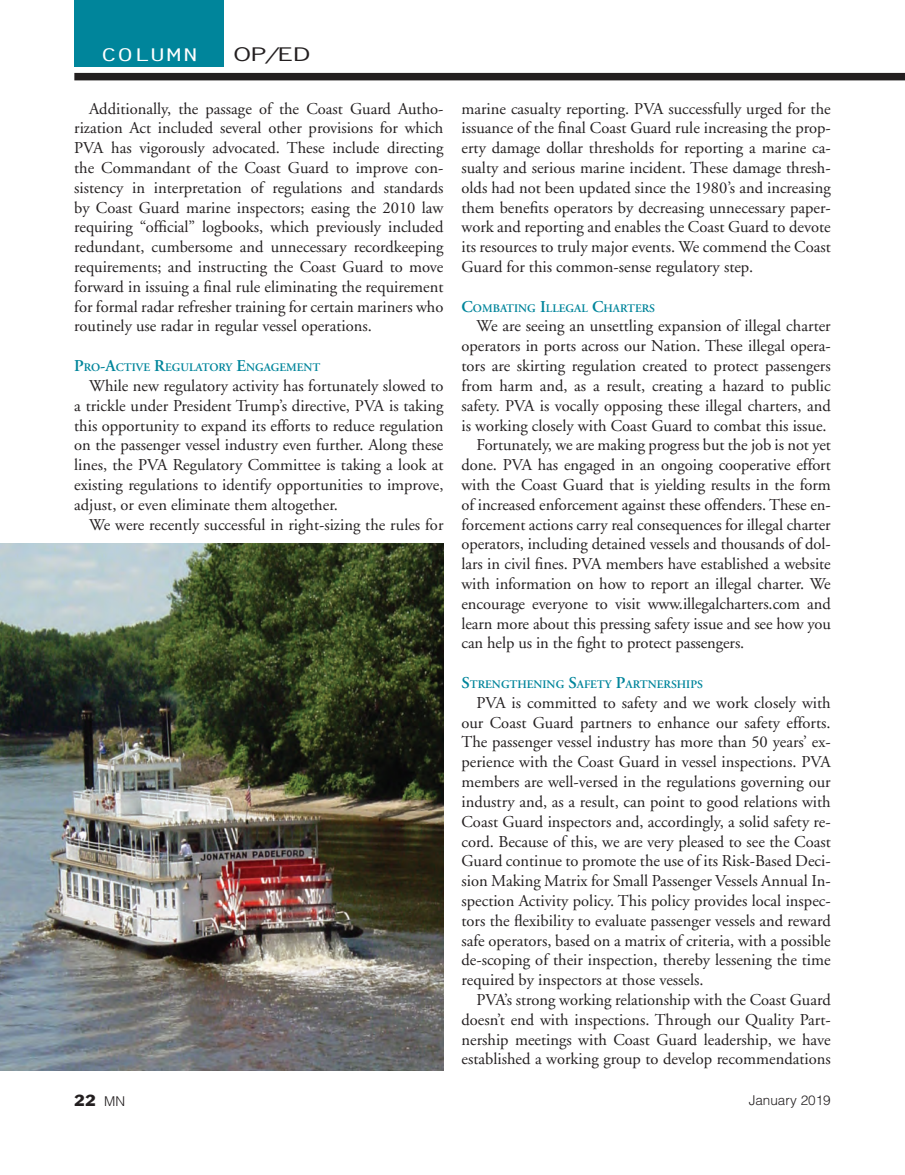
<style>
.page{position:relative;width:905px;height:1175px;background:#fff}
.page>*{position:absolute;margin:0;border:0;box-sizing:border-box;transform-origin:0 0}
.t1{font:700 17.55px "Letter Gothic Std";color:#fff;scale:1.54 1}
.t2{font:17.55px "News Gothic";color:#231f20;scale:1.54 1}
.t3{font:16.5px/19.8px "Adobe Garamond";color:#231f20;text-align:justify}
.t4{font:15px "Franklin Gothic";color:#231f20}
.t5{font:300 13.5px "Helvetica";color:#231f20}
.t6{font:600 11.55px "Adobe Garamond";color:#00859b}
.s1{font-size:16.5px}
.s2{font-family:"Helvetica";font-weight:300;font-size:13.5px}
</style>
<div class="page">
<div style="left:74px;top:0;width:150px;height:66px;background:#00859b"></div>
<div style="left:74px;top:73px;width:830px;height:7px;background:#231f20"></div>
<img style="left:0;top:543px;width:443px;height:527px">
<p class="t1" style="left:101px;top:45px;width:65px">COLUMN</p>
<p class="t2" style="left:233px;top:48px;width:51px">OP/ED</p>
<p class="t3" style="left:74px;top:100px;width:371px;text-indent:15px">Additionally, the passage of the Coast Guard Autho&shy;rization Act included several other provisions for which PVA has vigorously advocated. These include directing the Commandant of the Coast Guard to improve con&shy;sistency in interpretation of regulations and standards by Coast Guard marine inspectors; easing the 2010 law requiring “official” logbooks, which previously included redundant, cumbersome and unnecessary recordkeeping requirements; and instructing the Coast Guard to move forward in issuing a final rule eliminating the requirement for formal radar refresher training for certain mariners who routinely use radar in regular vessel operations.</p>
<p class="t6" style="left:74px;top:363px;width:248px"><span class="s1">P</span>RO<span class="s1">-A</span>CTIVE <span class="s1">R</span>EGULATORY <span class="s1">E</span>NGAGEMENT</p>
<p class="t3" style="left:89px;top:377px;width:356px">While new regulatory activity has fortunately slowed to</p>
<p class="t3" style="left:74px;top:397px;width:371px">a trickle under President Trump’s directive, PVA is taking</p>
<p class="t3" style="left:74px;top:417px;width:371px">this opportunity to expand its efforts to reduce regulation</p>
<p class="t3" style="left:74px;top:437px;width:371px">on the passenger vessel industry even further. Along these</p>
<p class="t3" style="left:74px;top:456px;width:371px">lines, the PVA Regulatory Committee is taking a look at</p>
<p class="t3" style="left:74px;top:476px;width:371px">existing regulations to identify opportunities to improve,</p>
<p class="t3" style="left:74px;top:496px;width:265px">adjust, or even eliminate them altogether.</p>
<p class="t3" style="left:89px;top:516px;width:356px">We were recently successful in right-sizing the rules for</p>
<p class="t3" style="left:461px;top:100px;width:371px">marine casualty reporting. PVA successfully urged for the issuance of the final Coast Guard rule increasing the prop&shy;erty damage dollar thresholds for reporting a marine ca&shy;sualty and serious marine incident. These damage thresh&shy;olds had not been updated since the 1980’s and increasing them benefits operators by decreasing unnecessary paper&shy;work and reporting and enables the Coast Guard to devote its resources to truly major events. We commend the Coast Guard for this common-sense regulatory step.</p>
<p class="t6" style="left:461px;top:303px;width:195px"><span class="s1">C</span>OMBATING <span class="s1">I</span>LLEGAL <span class="s1">C</span>HARTERS</p>
<p class="t3" style="left:476px;top:318px;width:356px">We are seeing an unsettling expansion of illegal charter</p>
<p class="t3" style="left:461px;top:338px;width:371px">operators in ports across our Nation. These illegal opera-</p>
<p class="t3" style="left:461px;top:357px;width:371px">tors are skirting regulation created to protect passengers</p>
<p class="t3" style="left:461px;top:377px;width:371px">from harm and, as a result, creating a hazard to public</p>
<p class="t3" style="left:461px;top:397px;width:371px">safety. PVA is vocally opposing these illegal charters, and</p>
<p class="t3" style="left:461px;top:417px;width:367px">is working closely with Coast Guard to combat this issue.</p>
<p class="t3" style="left:476px;top:437px;width:356px">Fortunately, we are making progress but the job is not yet</p>
<p class="t3" style="left:461px;top:456px;width:371px">done. PVA has engaged in an ongoing cooperative effort</p>
<p class="t3" style="left:461px;top:476px;width:371px">with the Coast Guard that is yielding results in the form</p>
<p class="t3" style="left:461px;top:496px;width:371px">of increased enforcement against these offenders. These en-</p>
<p class="t3" style="left:461px;top:516px;width:371px">forcement actions carry real consequences for illegal charter</p>
<p class="t3" style="left:461px;top:536px;width:371px">operators, including detained vessels and thousands of dol-</p>
<p class="t3" style="left:461px;top:555px;width:371px">lars in civil fines. PVA members have established a website</p>
<p class="t3" style="left:461px;top:575px;width:371px">with information on how to report an illegal charter. We</p>
<p class="t3" style="left:461px;top:595px;width:371px">encourage everyone to visit www.illegalcharters.com and</p>
<p class="t3" style="left:461px;top:615px;width:371px">learn more about this pressing safety issue and see how you</p>
<p class="t3" style="left:461px;top:635px;width:284px">can help us in the fight to protect passengers.</p>
<p class="t6" style="left:461px;top:679px;width:243px"><span class="s1">S</span>TRENGTHENING <span class="s1">S</span>AFETY <span class="s1">P</span>ARTNERSHIPS</p>
<p class="t3" style="left:476px;top:694px;width:356px">PVA is committed to safety and we work closely with</p>
<p class="t3" style="left:461px;top:714px;width:371px">our Coast Guard partners to enhance our safety efforts.</p>
<p class="t3" style="left:461px;top:734px;width:371px">The passenger vessel industry has more than 50 years’ ex-</p>
<p class="t3" style="left:461px;top:753px;width:371px">perience with the Coast Guard in vessel inspections. PVA</p>
<p class="t3" style="left:461px;top:773px;width:371px">members are well-versed in the regulations governing our</p>
<p class="t3" style="left:461px;top:793px;width:371px">industry and, as a result, can point to good relations with</p>
<p class="t3" style="left:461px;top:813px;width:371px">Coast Guard inspectors and, accordingly, a solid safety re-</p>
<p class="t3" style="left:461px;top:833px;width:371px">cord. Because of this, we are very pleased to see the Coast</p>
<p class="t3" style="left:461px;top:852px;width:371px">Guard continue to promote the use of its Risk-Based Deci-</p>
<p class="t3" style="left:461px;top:872px;width:371px">sion Making Matrix for Small Passenger Vessels Annual In-</p>
<p class="t3" style="left:461px;top:892px;width:371px">spection Activity policy. This policy provides local inspec-</p>
<p class="t3" style="left:461px;top:912px;width:371px">tors the flexibility to evaluate passenger vessels and reward</p>
<p class="t3" style="left:461px;top:932px;width:371px">safe operators, based on a matrix of criteria, with a possible</p>
<p class="t3" style="left:461px;top:951px;width:371px">de-scoping of their inspection, thereby lessening the time</p>
<p class="t3" style="left:461px;top:971px;width:244px">required by inspectors at those vessels.</p>
<p class="t3" style="left:476px;top:991px;width:356px">PVA’s strong working relationship with the Coast Guard</p>
<p class="t3" style="left:461px;top:1011px;width:371px">doesn’t end with inspections. Through our Quality Part-</p>
<p class="t3" style="left:461px;top:1031px;width:371px">nership meetings with Coast Guard leadership, we have</p>
<p class="t3" style="left:461px;top:1050px;width:371px">established a working group to develop recommendations</p>
<p class="t4" style="left:74px;top:1094px;width:52px">22 <span class="s2">MN</span></p>
<p class="t5" style="left:748px;top:1094px;width:84px">January 2019</p>
</div>
